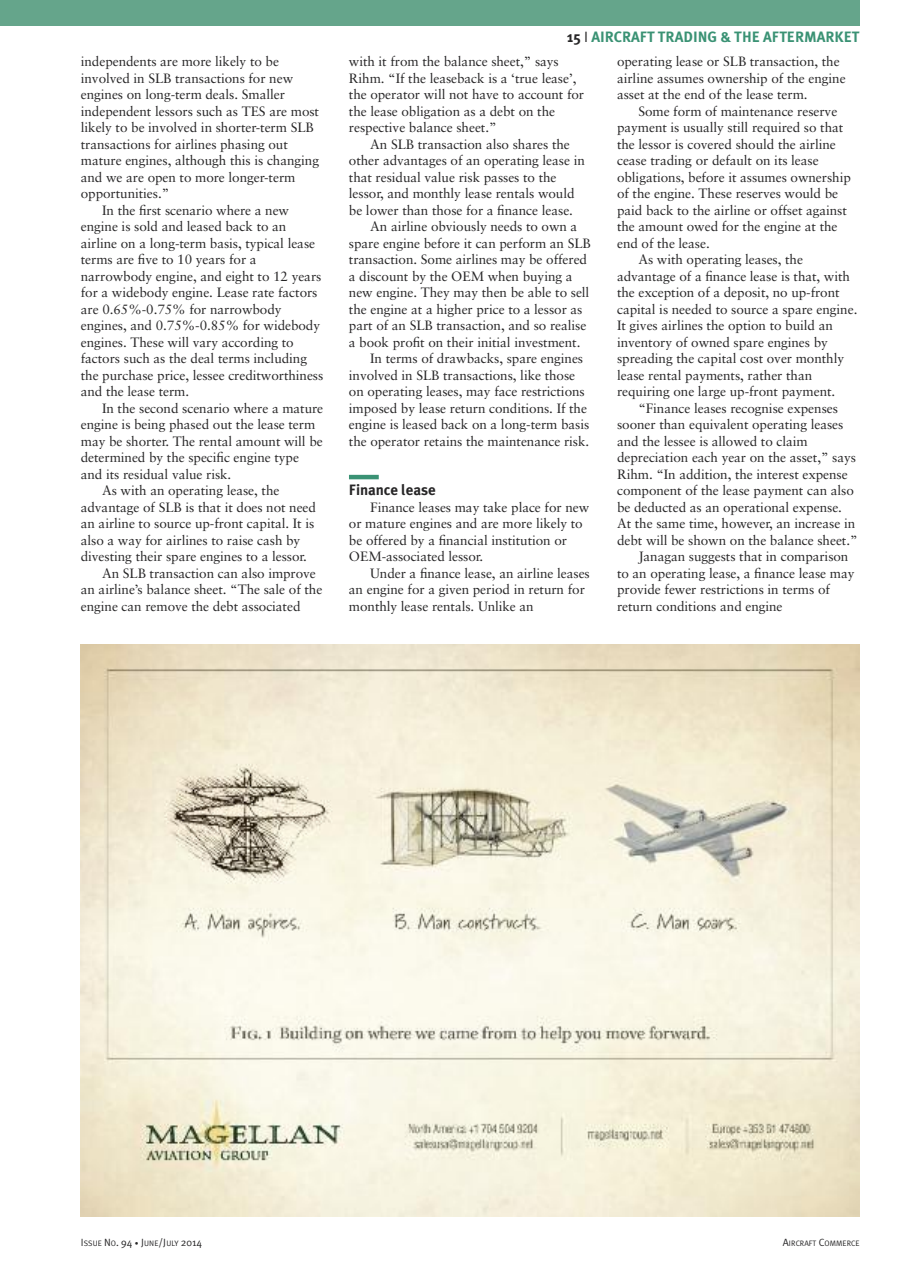
<style>
.page{position:relative;width:915px;height:1263px;background:#fff}
.page>*{position:absolute;margin:0;border:0;box-sizing:border-box;transform-origin:0 0}
.t1{font:700 15px "Meta Plus";color:#3a9274}
.t2{font:700 15px "Meta Plus";letter-spacing:-.005em;color:#272627}
.t3{font:13.5px/16.5px "Sabon";letter-spacing:-.005em;color:#272627}
.t4{font:10.5px "Meta Plus Normal";color:#272627}
.t5{font:7.8px "Meta Plus Normal";color:#272627}
.s1{color:#272627}
.s2{font-family:"Meta Plus Normal";font-weight:400;color:#272627}
.s3{font-size:7.8px}
.s4{font-size:7.5px}
.s5{font-size:10.5px}
</style>
<div class="page">
<hr style="left:349px;top:475px;width:29px;height:4px;background:#3a9274">
<div style="left:0;top:0;width:859px;height:26px;background:#65a58b"></div>
<img style="left:81px;top:644px;width:778px;height:572px">
<p class="t3" style="left:81px;top:54px;width:199px">independents are more likely to be</p>
<p class="t3" style="left:81px;top:71px;width:214px">involved in SLB transactions for new</p>
<p class="t3" style="left:81px;top:87px;width:205px">engines on long-term deals. Smaller</p>
<p class="t3" style="left:81px;top:104px;width:240px">independent lessors such as TES are most</p>
<p class="t3" style="left:81px;top:120px;width:234px">likely to be involved in shorter-term SLB</p>
<p class="t3" style="left:81px;top:137px;width:208px">transactions for airlines phasing out</p>
<p class="t3" style="left:81px;top:153px;width:240px">mature engines, although this is changing</p>
<p class="t3" style="left:81px;top:170px;width:216px">and we are open to more longer-term</p>
<p class="t3" style="left:81px;top:186px;width:90px">opportunities.”</p>
<p class="t3" style="left:102px;top:203px;width:188px">In the first scenario where a new</p>
<p class="t3" style="left:81px;top:219px;width:207px">engine is sold and leased back to an</p>
<p class="t3" style="left:81px;top:236px;width:236px">airline on a long-term basis, typical lease</p>
<p class="t3" style="left:81px;top:252px;width:177px">terms are five to 10 years for a</p>
<p class="t3" style="left:81px;top:269px;width:242px">narrowbody engine, and eight to 12 years</p>
<p class="t3" style="left:81px;top:285px;width:238px">for a widebody engine. Lease rate factors</p>
<p class="t3" style="left:81px;top:302px;width:202px">are 0.65%-0.75% for narrowbody</p>
<p class="t3" style="left:81px;top:318px;width:241px">engines, and 0.75%-0.85% for widebody</p>
<p class="t3" style="left:81px;top:335px;width:214px">engines. These will vary according to</p>
<p class="t3" style="left:81px;top:351px;width:228px">factors such as the deal terms including</p>
<p class="t3" style="left:81px;top:368px;width:244px">the purchase price, lessee creditworthiness</p>
<p class="t3" style="left:81px;top:384px;width:110px">and the lease term.</p>
<p class="t3" style="left:102px;top:401px;width:223px">In the second scenario where a mature</p>
<p class="t3" style="left:81px;top:417px;width:236px">engine is being phased out the lease term</p>
<p class="t3" style="left:81px;top:434px;width:243px">may be shorter. The rental amount will be</p>
<p class="t3" style="left:81px;top:450px;width:220px">determined by the specific engine type</p>
<p class="t3" style="left:81px;top:467px;width:152px">and its residual value risk.</p>
<p class="t3" style="left:102px;top:483px;width:179px">As with an operating lease, the</p>
<p class="t3" style="left:81px;top:500px;width:237px">advantage of SLB is that it does not need</p>
<p class="t3" style="left:81px;top:516px;width:235px">an airline to source up-front capital. It is</p>
<p class="t3" style="left:81px;top:533px;width:221px">also a way for airlines to raise cash by</p>
<p class="t3" style="left:81px;top:549px;width:227px">divesting their spare engines to a lessor.</p>
<p class="t3" style="left:102px;top:566px;width:215px">An SLB transaction can also improve</p>
<p class="t3" style="left:81px;top:582px;width:243px">an airline’s balance sheet. “The sale of the</p>
<p class="t3" style="left:81px;top:599px;width:221px">engine can remove the debt associated</p>
<p class="t1" style="left:567px;top:28px;width:294px"><span class="s1">15</span> <span class="s2">I</span> AIRCRAFT TRADING &amp; THE AFTERMARKET</p>
<p class="t3" style="left:349px;top:54px;width:237px">with it from the balance sheet,” says Rihm. “If the leaseback is a ‘true lease’, the operator will not have to account for the lease obligation as a debt on the respective balance sheet.”</p>
<p class="t3" style="left:370px;top:137px;width:201px">An SLB transaction also shares the</p>
<p class="t3" style="left:349px;top:153px;width:237px">other advantages of an operating lease in</p>
<p class="t3" style="left:349px;top:170px;width:209px">that residual value risk passes to the</p>
<p class="t3" style="left:349px;top:186px;width:227px">lessor, and monthly lease rentals would</p>
<p class="t3" style="left:349px;top:203px;width:225px">be lower than those for a finance lease.</p>
<p class="t3" style="left:370px;top:219px;width:208px">An airline obviously needs to own a</p>
<p class="t3" style="left:349px;top:236px;width:243px">spare engine before it can perform an SLB</p>
<p class="t3" style="left:349px;top:252px;width:239px">transaction. Some airlines may be offered</p>
<p class="t3" style="left:349px;top:269px;width:225px">a discount by the OEM when buying a</p>
<p class="t3" style="left:349px;top:285px;width:242px">new engine. They may then be able to sell</p>
<p class="t3" style="left:349px;top:302px;width:235px">the engine at a higher price to a lessor as</p>
<p class="t3" style="left:349px;top:318px;width:239px">part of an SLB transaction, and so realise</p>
<p class="t3" style="left:349px;top:335px;width:233px">a book profit on their initial investment.</p>
<p class="t3" style="left:370px;top:351px;width:214px">In terms of drawbacks, spare engines</p>
<p class="t3" style="left:349px;top:368px;width:228px">involved in SLB transactions, like those</p>
<p class="t3" style="left:349px;top:384px;width:237px">on operating leases, may face restrictions</p>
<p class="t3" style="left:349px;top:401px;width:239px">imposed by lease return conditions. If the</p>
<p class="t3" style="left:349px;top:417px;width:242px">engine is leased back on a long-term basis</p>
<p class="t3" style="left:349px;top:434px;width:242px">the operator retains the maintenance risk.</p>
<p class="t2" style="left:349px;top:481px;width:88px">Finance lease</p>
<p class="t3" style="left:349px;top:500px;width:242px;text-indent:21px">Finance leases may take place for new or mature engines and are more likely to be offered by a financial institution or OEM-associated lessor.</p>
<p class="t3" style="left:349px;top:566px;width:242px;text-indent:21px">Under a finance lease, an airline leases an engine for a given period in return for monthly lease rentals. Unlike an</p>
<p class="t3" style="left:617px;top:54px;width:230px">operating lease or SLB transaction, the airline assumes ownership of the engine asset at the end of the lease term.</p>
<p class="t3" style="left:638px;top:104px;width:200px">Some form of maintenance reserve</p>
<p class="t3" style="left:617px;top:120px;width:228px">payment is usually still required so that</p>
<p class="t3" style="left:617px;top:137px;width:220px">the lessor is covered should the airline</p>
<p class="t3" style="left:617px;top:153px;width:203px">cease trading or default on its lease</p>
<p class="t3" style="left:617px;top:170px;width:235px">obligations, before it assumes ownership</p>
<p class="t3" style="left:617px;top:186px;width:222px">of the engine. These reserves would be</p>
<p class="t3" style="left:617px;top:203px;width:231px">paid back to the airline or offset against</p>
<p class="t3" style="left:617px;top:219px;width:222px">the amount owed for the engine at the</p>
<p class="t3" style="left:617px;top:236px;width:94px">end of the lease.</p>
<p class="t3" style="left:638px;top:252px;width:166px">As with operating leases, the</p>
<p class="t3" style="left:617px;top:269px;width:234px">advantage of a finance lease is that, with</p>
<p class="t3" style="left:617px;top:285px;width:224px">the exception of a deposit, no up-front</p>
<p class="t3" style="left:617px;top:302px;width:242px">capital is needed to source a spare engine.</p>
<p class="t3" style="left:617px;top:318px;width:217px">It gives airlines the option to build an</p>
<p class="t3" style="left:617px;top:335px;width:212px">inventory of owned spare engines by</p>
<p class="t3" style="left:617px;top:351px;width:228px">spreading the capital cost over monthly</p>
<p class="t3" style="left:617px;top:368px;width:196px">lease rental payments, rather than</p>
<p class="t3" style="left:617px;top:384px;width:220px">requiring one large up-front payment.</p>
<p class="t3" style="left:638px;top:401px;width:201px">“Finance leases recognise expenses</p>
<p class="t3" style="left:617px;top:417px;width:228px">sooner than equivalent operating leases</p>
<p class="t3" style="left:617px;top:434px;width:192px">and the lessee is allowed to claim</p>
<p class="t3" style="left:617px;top:450px;width:240px">depreciation each year on the asset,” says</p>
<p class="t3" style="left:617px;top:467px;width:232px">Rihm. “In addition, the interest expense</p>
<p class="t3" style="left:617px;top:483px;width:238px">component of the lease payment can also</p>
<p class="t3" style="left:617px;top:500px;width:226px">be deducted as an operational expense.</p>
<p class="t3" style="left:617px;top:516px;width:239px">At the same time, however, an increase in</p>
<p class="t3" style="left:617px;top:533px;width:242px">debt will be shown on the balance sheet.”</p>
<p class="t3" style="left:638px;top:549px;width:211px">Janagan suggests that in comparison</p>
<p class="t3" style="left:617px;top:566px;width:239px">to an operating lease, a finance lease may</p>
<p class="t3" style="left:617px;top:582px;width:214px">provide fewer restrictions in terms of</p>
<p class="t3" style="left:617px;top:599px;width:167px">return conditions and engine</p>
<p class="t4" style="left:81px;top:1236px;width:123px">I<span class="s3">SSUE</span> N<span class="s3">O</span>. 94 <span class="s4">•</span> J<span class="s3">UNE</span>/J<span class="s3">ULY</span> 2014</p>
<p class="t5" style="left:782px;top:1238px;width:78px"><span class="s5">A</span>IRCRAFT <span class="s5">C</span>OMMERCE</p>
</div>
